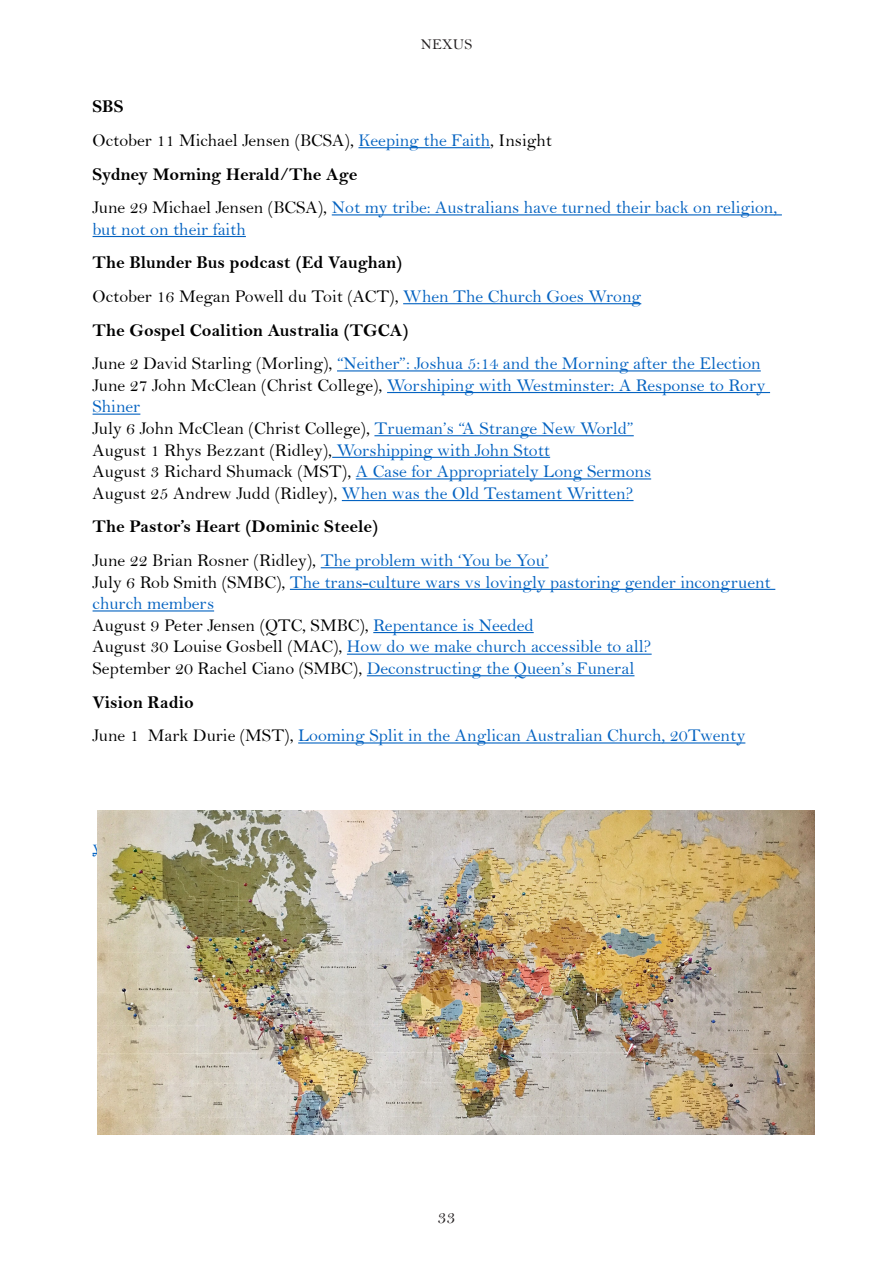
<style>
.page{position:relative;width:893px;height:1263px;background:#fff}
.page>*{position:absolute;margin:0;border:0;box-sizing:border-box;transform-origin:0 0}
.t1{font:18px/21.6px "Bell";color:#0563c1}
.t2{font:18px "Bell MT Bold";color:#000}
.t3{font:18px "Bell";color:#000}
.t4{font:18px "Bell";color:#231f20}
.t5{font:15px "Bell";color:#231f20}
.s1{color:#0563c1}
.s2{color:#000}
</style>
<div class="page">
<hr style="left:358px;top:147px;width:132px;height:1px;background:#0563c1">
<hr style="left:332px;top:214px;width:450px;height:1px;background:#0563c1">
<hr style="left:93px;top:236px;width:153px;height:1px;background:#0563c1">
<hr style="left:403px;top:303px;width:238px;height:1px;background:#0563c1">
<hr style="left:337px;top:370px;width:424px;height:1px;background:#0563c1">
<hr style="left:387px;top:392px;width:383px;height:1px;background:#0563c1">
<hr style="left:93px;top:414px;width:47px;height:1px;background:#0563c1">
<hr style="left:374px;top:435px;width:260px;height:1px;background:#0563c1">
<hr style="left:332px;top:457px;width:218px;height:1px;background:#0563c1">
<hr style="left:356px;top:478px;width:295px;height:1px;background:#0563c1">
<hr style="left:342px;top:500px;width:291px;height:1px;background:#0563c1">
<hr style="left:321px;top:567px;width:228px;height:1px;background:#0563c1">
<hr style="left:290px;top:589px;width:485px;height:1px;background:#0563c1">
<hr style="left:93px;top:610px;width:121px;height:1px;background:#0563c1">
<hr style="left:373px;top:632px;width:161px;height:1px;background:#0563c1">
<hr style="left:347px;top:654px;width:305px;height:1px;background:#0563c1">
<hr style="left:367px;top:675px;width:267px;height:1px;background:#0563c1">
<hr style="left:298px;top:742px;width:447px;height:1px;background:#0563c1">
<img style="left:97px;top:810px;width:718px;height:324px">
<p class="t5" style="left:421px;top:36px;width:53px">NEXUS</p>
<p class="t2" style="left:93px;top:96px;width:32px">SBS</p>
<p class="t3" style="left:93px;top:129px;width:461px">October 11 Michael Jensen (BCSA), <span class="s1">Keeping the Faith</span>, Insight</p>
<p class="t2" style="left:93px;top:163px;width:266px">Sydney Morning Herald/The Age</p>
<p class="t1" style="left:93px;top:196px;width:686px"><span class="s2">June 29 Michael Jensen (BCSA),</span> Not my tribe: Australians have turned their back on religion, but not on their faith</p>
<p class="t2" style="left:93px;top:252px;width:311px">The Blunder Bus podcast (Ed Vaughan)</p>
<p class="t3" style="left:93px;top:285px;width:550px">October 16 Megan Powell du Toit (ACT), <span class="s1">When The Church Goes Wrong</span></p>
<p class="t2" style="left:93px;top:319px;width:317px">The Gospel Coalition Australia (TGCA)</p>
<p class="t1" style="left:93px;top:352px;width:674px"><span class="s2">June 2 David Starling (Morling),</span> “Neither”: Joshua 5:14 and the Morning after the Election <span class="s2">June 27 John McClean (Christ College),</span> Worshiping with Westminster: A Response to Rory Shiner<br><span class="s2">July 6 John McClean (Christ College),</span> Trueman’s “A Strange New World”<br><span class="s2">August 1 Rhys Bezzant (Ridley),</span> Worshipping with John Stott<br><span class="s2">August 3 Richard Shumack (MST),</span> A Case for Appropriately Long Sermons<br><span class="s2">August 25 Andrew Judd (Ridley),</span> When was the Old Testament Written?</p>
<p class="t2" style="left:93px;top:516px;width:287px">The Pastor’s Heart (Dominic Steele)</p>
<p class="t1" style="left:93px;top:549px;width:680px"><span class="s2">June 22 Brian Rosner (Ridley),</span> The problem with ‘You be You’<br><span class="s2">July 6 Rob Smith (SMBC),</span> The trans-culture wars vs lovingly pastoring gender incongruent church members<br><span class="s2">August 9 Peter Jensen (QTC, SMBC),</span> Repentance is Needed<br><span class="s2">August 30 Louise Gosbell (MAC),</span> How do we make church accessible to all?<br><span class="s2">September 20 Rachel Ciano (SMBC),</span> Deconstructing the Queen’s Funeral</p>
<p class="t2" style="left:93px;top:691px;width:103px">Vision Radio</p>
<p class="t1" style="left:93px;top:724px;width:654px"><span class="s2">June 1 Mark Durie (MST),</span> Looming Split in the Anglican Australian Church, 20Twenty</p>
<p class="t1" style="left:93px;top:835px;width:10px">y</p>
<p class="t4" style="left:437px;top:1206px;width:19px">33</p>
</div>
